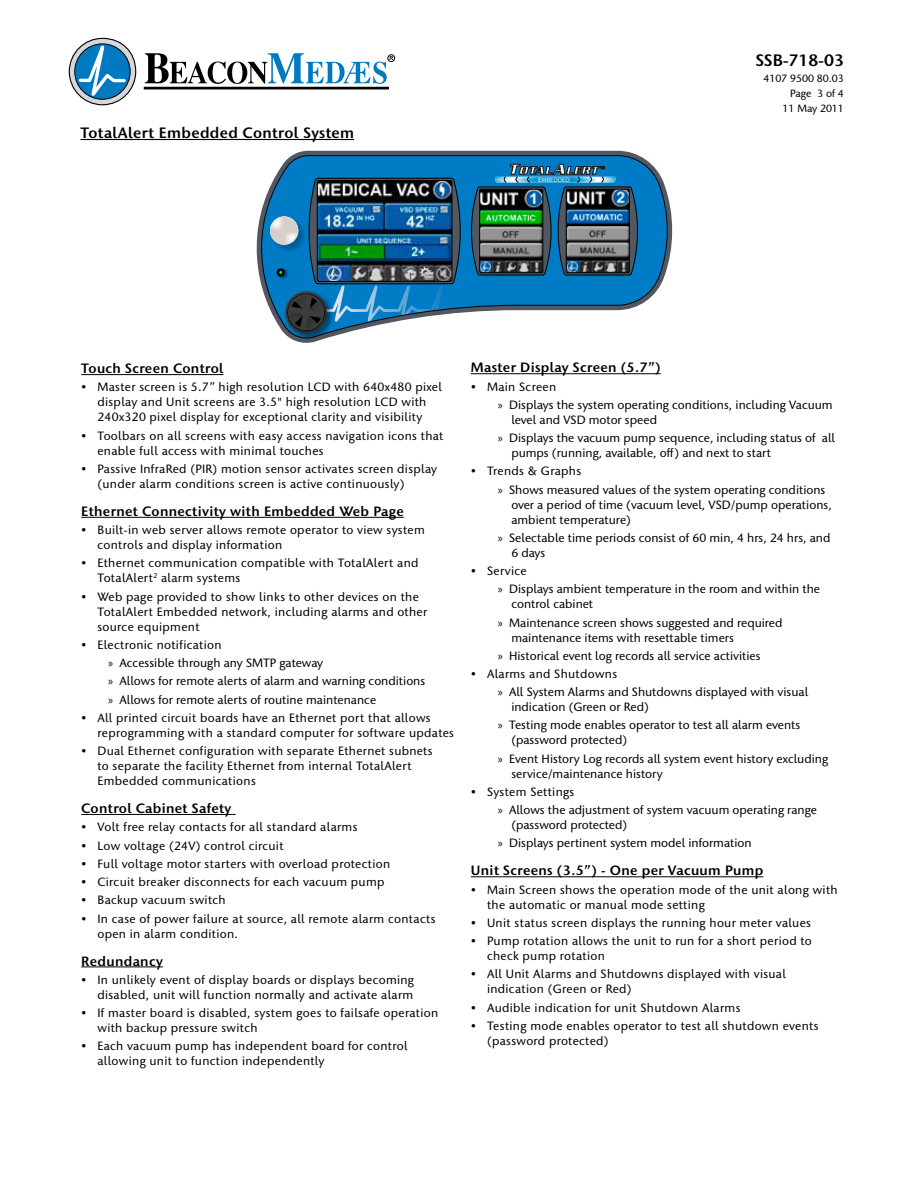
<style>
.page{position:relative;width:918px;height:1188px;background:#fff}
.page>*{position:absolute;margin:0;border:0;box-sizing:border-box;transform-origin:0 0}
.t1{font:600 16.5px "Stone Humanist ITC Std";color:#000}
.t2{font:600 15px "Stone Humanist ITC Std";letter-spacing:.025em;color:#000}
.t3{font:600 13.5px "Stone Humanist ITC Std";letter-spacing:.025em;color:#000}
.t4{font:500 12px/15px "Stone Humanist ITC Std";letter-spacing:.025em;color:#000}
.t5{font:500 12px/18.3px "Stone Humanist ITC Std";color:#000}
.t6{font:500 10.5px/15.3px "Stone Humanist ITC Std";color:#000;text-align:right}
.t7{font:700 6.6px "Itc Eras";letter-spacing:-.005em;color:#f3f3f3}
.s1{font-family:"Myriad Pro";font-weight:400}
</style>
<div class="page">
<hr style="left:144px;top:87px;width:245px;height:2px;background:#000">
<svg style="left:69px;top:38px;width:67px;height:67px"></svg>
<svg style="left:77px;top:38px;width:51px;height:68px"></svg>
<div style="left:74px;top:43px;width:57px;height:57px;border:1px solid #000;border-radius:50%"></div>
<svg style="left:145px;top:53px;width:248px;height:31px"></svg>
<div style="left:388px;top:55px;width:7px;height:7px;border:1px solid #000;border-radius:50%"></div>
<hr style="left:81px;top:139px;width:273px;height:1px;background:#000">
<hr style="left:471px;top:373px;width:190px;height:1px;background:#000">
<hr style="left:471px;top:876px;width:292px;height:1px;background:#000">
<hr style="left:81px;top:374px;width:143px;height:1px;background:#000">
<hr style="left:81px;top:517px;width:323px;height:1px;background:#000">
<hr style="left:81px;top:814px;width:155px;height:1px;background:#000">
<hr style="left:81px;top:967px;width:82px;height:1px;background:#000">
<svg style="left:293px;top:151px;width:380px;height:97px;fill:#515862"></svg>
<svg style="left:256px;top:155px;width:415px;height:180px"></svg>
<svg style="left:470px;top:164px;width:170px;height:111px;background:#3b6778"></svg>
<img style="left:268px;top:215px;width:2px;height:41px">
<img style="left:281px;top:334px;width:56px;height:9px">
<img style="left:284px;top:334px;width:49px;height:5px">
<img style="left:270px;top:178px;width:192px;height:156px">
<p class="t2" style="left:81px;top:123px;width:275px">TotalAlert Embedded Control System</p>
<p class="t7" style="left:538px;top:176px;width:33px">EMBEDDED</p>
<h1 class="t1" style="left:756px;top:50px;width:90px">SSB-718-03</h1>
<p class="t6" style="left:764px;top:70px;width:82px">4107 9500 80.03<br>Page 3 of 4<br>11 May 2011</p>
<p class="t3" style="left:81px;top:360px;width:144px">Touch Screen Control</p>
<p class="t4" style="left:81px;top:380px;width:362px;text-align:center">• Master screen is 5.7” high resolution LCD with 640x480 pixel display and Unit screens are 3.5" high resolution LCD with<br>240x320 pixel display for exceptional clarity and visibility</p>
<p class="t4" style="left:97px;top:428px;width:348px;text-indent:-16px">• Toolbars on all screens with easy access navigation icons that enable full access with minimal touches</p>
<p class="t4" style="left:97px;top:461px;width:341px;text-indent:-16px">• Passive InfraRed (PIR) motion sensor activates screen display (under alarm conditions screen is active continuously)</p>
<p class="t3" style="left:81px;top:503px;width:324px">Ethernet Connectivity with Embedded Web Page</p>
<p class="t4" style="left:97px;top:523px;width:329px;text-indent:-16px">• Built-in web server allows remote operator to view system controls and display information</p>
<p class="t4" style="left:97px;top:556px;width:323px;text-indent:-16px">• Ethernet communication compatible with TotalAlert and<br>TotalAlert<sup>2</sup> alarm systems</p>
<p class="t4" style="left:97px;top:589px;width:331px;text-indent:-16px">• Web page provided to show links to other devices on the<br>TotalAlert Embedded network, including alarms and other source equipment</p>
<p class="t5" style="left:108px;top:636px;width:319px;text-indent:-27px">• Electronic notification<br><span class="s1">x</span> Accessible through any SMTP gateway<br><span class="s1">x</span> Allows for remote alerts of alarm and warning conditions <span class="s1">x</span> Allows for remote alerts of routine maintenance</p>
<p class="t4" style="left:97px;top:710px;width:358px;text-indent:-16px">• All printed circuit boards have an Ethernet port that allows reprogramming with a standard computer for software updates</p>
<p class="t4" style="left:97px;top:744px;width:337px;text-indent:-16px">• Dual Ethernet configuration with separate Ethernet subnets to separate the facility Ethernet from internal TotalAlert<br>Embedded communications</p>
<p class="t3" style="left:81px;top:800px;width:152px">Control Cabinet Safety</p>
<p class="t4" style="left:81px;top:820px;width:278px">• Volt free relay contacts for all standard alarms</p>
<p class="t4" style="left:81px;top:838px;width:204px">• Low voltage (24V) control circuit</p>
<p class="t4" style="left:81px;top:856px;width:311px">• Full voltage motor starters with overload protection</p>
<p class="t4" style="left:81px;top:874px;width:305px">• Circuit breaker disconnects for each vacuum pump</p>
<p class="t4" style="left:81px;top:893px;width:146px">• Backup vacuum switch</p>
<p class="t4" style="left:97px;top:911px;width:340px;text-indent:-16px">• In case of power failure at source, all remote alarm contacts open in alarm condition.</p>
<p class="t3" style="left:81px;top:952px;width:83px">Redundancy</p>
<p class="t4" style="left:81px;top:972px;width:334px;text-align:right">• In unlikely event of display boards or displays becoming disabled, unit will function normally and activate alarm</p>
<p class="t4" style="left:97px;top:1005px;width:342px;text-indent:-16px">• If master board is disabled, system goes to failsafe operation with backup pressure switch</p>
<p class="t4" style="left:97px;top:1039px;width:312px;text-indent:-16px">• Each vacuum pump has independent board for control allowing unit to function independently</p>
<p class="t3" style="left:471px;top:359px;width:191px">Master Display Screen (5.7”)</p>
<p class="t5" style="left:498px;top:377px;width:336px;text-indent:-27px">• Main Screen<br><span class="s1">x</span> Displays the system operating conditions, including Vacuum</p>
<p class="t5" style="left:498px;top:411px;width:339px;text-indent:14px">level and VSD motor speed<br><span class="s1">x</span> Displays the vacuum pump sequence, including status of all</p>
<p class="t5" style="left:511px;top:444px;width:261px">pumps (running, available, off) and next to start</p>
<p class="t5" style="left:498px;top:462px;width:329px;text-indent:-27px">• Trends &amp; Graphs<br><span class="s1">x</span> Shows measured values of the system operating conditions</p>
<p class="t5" style="left:511px;top:497px;width:322px;line-height:15px">over a period of time (vacuum level, VSD/pump operations, ambient temperature)</p>
<p class="t5" style="left:511px;top:530px;width:321px;line-height:15px;text-indent:-14px"><span class="s1">x</span> Selectable time periods consist of 60 min, 4 hrs, 24 hrs, and<br>6 days</p>
<p class="t5" style="left:498px;top:562px;width:324px;text-indent:-27px">• Service<br><span class="s1">x</span> Displays ambient temperature in the room and within the</p>
<p class="t5" style="left:498px;top:595px;width:286px;text-indent:14px">control cabinet<br><span class="s1">x</span> Maintenance screen shows suggested and required</p>
<p class="t5" style="left:498px;top:628px;width:264px;text-indent:14px">maintenance items with resettable timers<br><span class="s1">x</span> Historical event log records all service activities</p>
<p class="t5" style="left:498px;top:665px;width:312px;text-indent:-27px">• Alarms and Shutdowns<br><span class="s1">x</span> All System Alarms and Shutdowns displayed with visual</p>
<p class="t5" style="left:498px;top:698px;width:304px;text-indent:14px">indication (Green or Red)<br><span class="s1">x</span> Testing mode enables operator to test all alarm events</p>
<p class="t5" style="left:498px;top:731px;width:332px;text-indent:14px">(password protected)<br><span class="s1">x</span> Event History Log records all system event history excluding</p>
<p class="t5" style="left:511px;top:764px;width:153px">service/maintenance history</p>
<p class="t5" style="left:498px;top:783px;width:321px;text-indent:-27px">• System Settings<br><span class="s1">x</span> Allows the adjustment of system vacuum operating range</p>
<p class="t5" style="left:498px;top:816px;width:255px;text-indent:14px">(password protected)<br><span class="s1">x</span> Displays pertinent system model information</p>
<p class="t3" style="left:471px;top:862px;width:294px">Unit Screens (3.5”) - One per Vacuum Pump</p>
<p class="t4" style="left:487px;top:882px;width:352px;text-indent:-16px">• Main Screen shows the operation mode of the unit along with the automatic or manual mode setting</p>
<p class="t4" style="left:471px;top:915px;width:342px">• Unit status screen displays the running hour meter values</p>
<p class="t4" style="left:487px;top:934px;width:326px;text-indent:-16px">• Pump rotation allows the unit to run for a short period to check pump rotation</p>
<p class="t4" style="left:487px;top:967px;width:301px;text-indent:-16px">• All Unit Alarms and Shutdowns displayed with visual indication (Green or Red)</p>
<p class="t4" style="left:471px;top:1000px;width:271px">• Audible indication for unit Shutdown Alarms</p>
<p class="t4" style="left:487px;top:1018px;width:333px;text-indent:-16px">• Testing mode enables operator to test all shutdown events (password protected)</p>
</div>
